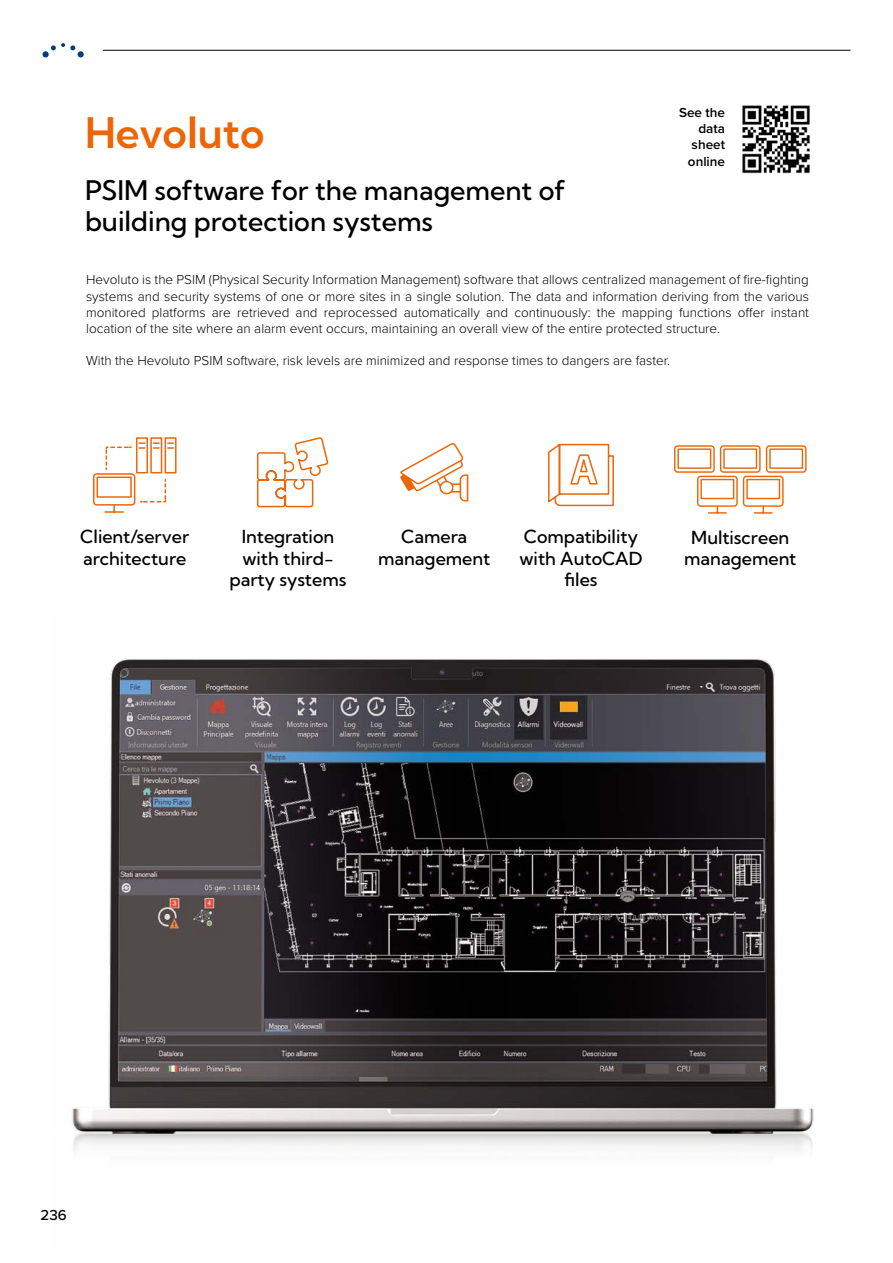
<style>
.page{position:relative;width:893px;height:1263px;background:#fff}
.page>*{position:absolute;margin:0;border:0;box-sizing:border-box;transform-origin:0 0}
.t1{font:42px "Kumbh Sans";color:#ec6608}
.t2{font:27px/31.5px "Kumbh Sans";color:#000}
.t3{font:18px/21.6px "Kumbh Sans";color:#000;text-align:center}
.t4{font:500 15px "Proxima Nova";color:#000}
.t5{font:300 13.5px/16.2px "Proxima Nova";color:#000;text-align:justify}
.t6{font:600 13.5px/16.2px "Proxima Nova";color:#000;text-align:right}
</style>
<div class="page">
<img style="left:72px;top:658px;width:742px;height:493px">
<svg style="left:93px;top:437px;width:84px;height:76px"></svg>
<svg style="left:256px;top:437px;width:73px;height:71px"></svg>
<svg style="left:400px;top:443px;width:68px;height:59px"></svg>
<svg style="left:548px;top:443px;width:66px;height:64px"></svg>
<svg style="left:674px;top:445px;width:133px;height:69px"></svg>
<img style="left:742px;top:105px;width:68px;height:69px">
<svg style="left:43px;top:43px;width:41px;height:14px"></svg>
<hr style="left:103px;top:50px;width:747px;height:1px;background:#000">
<p class="t6" style="left:679px;top:104px;width:48px">See the data sheet online</p>
<h1 class="t1" style="left:85px;top:106px;width:181px">Hevoluto</h1>
<h2 class="t2" style="left:85px;top:174px;width:482px">PSIM software for the management of building protection systems</h2>
<p class="t5" style="left:86px;top:271px;width:724px">Hevoluto is the PSIM (Physical Security Information Management) software that allows centralized management of fire-fighting systems and security systems of one or more sites in a single solution. The data and information deriving from the various monitored platforms are retrieved and reprocessed automatically and continuously: the mapping functions offer instant location of the site where an alarm event occurs, maintaining an overall view of the entire protected structure.</p>
<p class="t5" style="left:86px;top:352px;width:585px">With the Hevoluto PSIM software, risk levels are minimized and response times to dangers are faster.</p>
<h3 class="t3" style="left:80px;top:526px;width:111px;text-align:left">Client/server architecture</h3>
<h3 class="t3" style="left:229px;top:526px;width:119px">Integration with third&shy;party systems</h3>
<h3 class="t3" style="left:378px;top:526px;width:114px">Camera management</h3>
<h3 class="t3" style="left:519px;top:526px;width:125px">Compatibility with AutoCAD files</h3>
<h3 class="t3" style="left:684px;top:526px;width:114px">Multiscreen management</h3>
<p class="t4" style="left:41px;top:1204px;width:28px">236</p>
</div>
